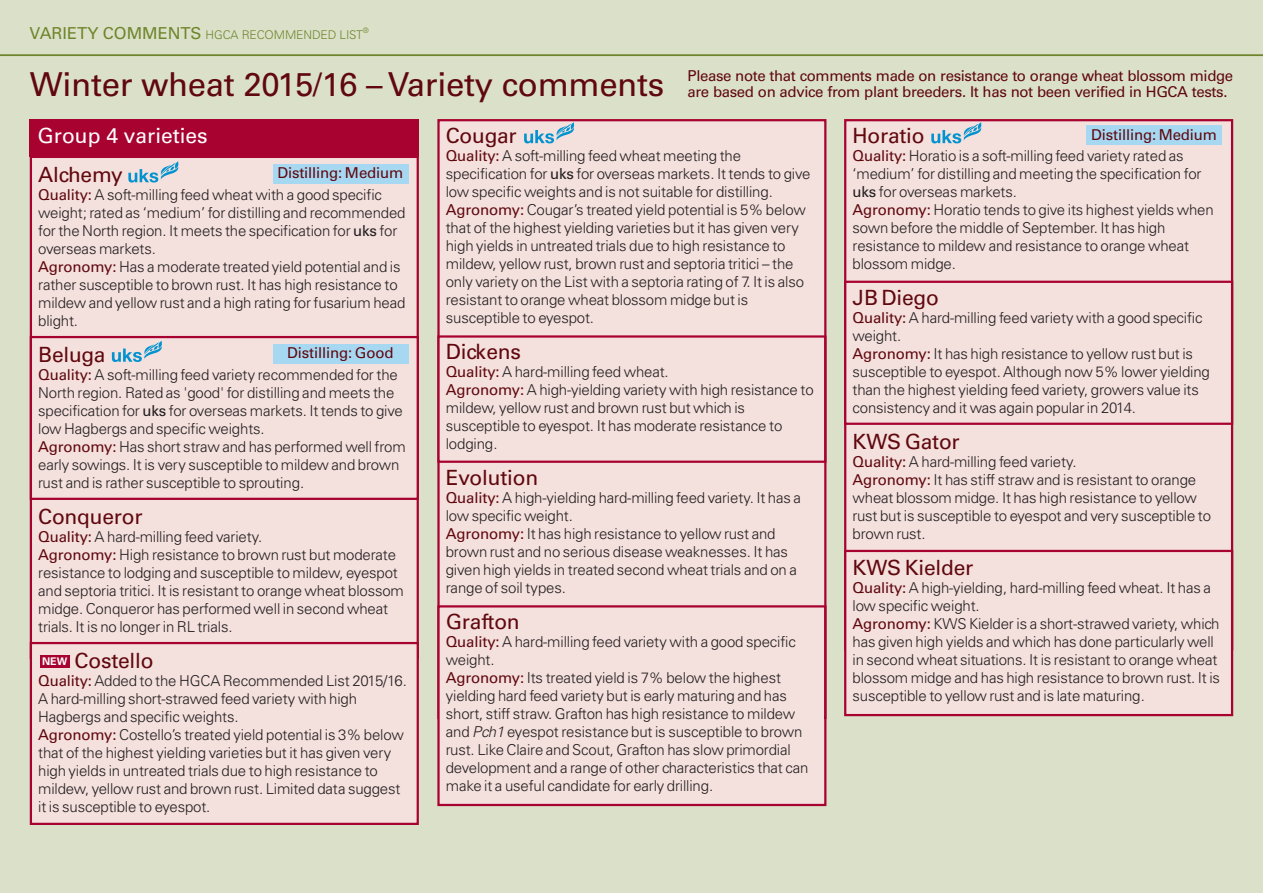
<style>
.page{position:relative;width:1263px;height:893px;background:#dbe1c9}
.page>*{position:absolute;margin:0;border:0;box-sizing:border-box;transform-origin:0 0}
.t1{font:33px "Univers";letter-spacing:-.01em;color:#60080e}
.t2{font:21px "Univers";letter-spacing:-.01em;color:#60080e}
.t3{font:21px "Univers";color:#fff}
.t4{font:300 15px/18px "Univers";letter-spacing:-.01em;color:#231f20}
.t5{font:15px/16.5px "Univers";letter-spacing:-.025em;color:#60080e}
.t6{font:300 12px "Univers";letter-spacing:-.01em;color:#6f852c}
.t7{font:700 10.5px "Univers";color:#fff}
.t8{font:300 7.5px "Univers";color:#6f852c}
.s1{font-weight:400;font-size:16.5px}
.s2{font-weight:400;color:#60080e}
.s3{font-weight:400}
.s4{font-style:italic}
</style>
<div class="page">
<hr style="left:0;top:55px;width:1263px;height:1px;background:#6f852c">
<div style="left:846px;top:121px;width:385px;height:527px;background:#f4e0dd"></div>
<div style="left:844px;top:281px;width:389px;height:144px;border:2px solid #a80330"></div>
<div style="left:846px;top:552px;width:385px;height:162px;background:#f4e0dd"></div>
<div style="left:844px;top:550px;width:389px;height:166px;border:2px solid #a80330"></div>
<div style="left:440px;top:121px;width:384px;height:596px;background:#f4e0dd"></div>
<div style="left:437px;top:335px;width:389px;height:128px;border:2px solid #a80330"></div>
<div style="left:440px;top:607px;width:384px;height:197px;background:#f4e0dd"></div>
<div style="left:437px;top:605px;width:389px;height:201px;border:2px solid #a80330"></div>
<div style="left:30px;top:119px;width:389px;height:38px;background:#a80330"></div>
<div style="left:32px;top:158px;width:385px;height:499px;background:#f4e0dd"></div>
<div style="left:30px;top:336px;width:389px;height:164px;border:2px solid #a80330"></div>
<div style="left:32px;top:644px;width:385px;height:179px;background:#f4e0dd"></div>
<div style="left:30px;top:642px;width:389px;height:183px;border:2px solid #a80330"></div>
<div style="left:40px;top:655px;width:30px;height:13px;background:#a80330"></div>
<svg style="left:112px;top:341px;width:50px;height:21px"></svg>
<svg style="left:128px;top:161px;width:50px;height:22px"></svg>
<div style="left:273px;top:164px;width:135px;height:19px;background:#a7d8f2"></div>
<div style="left:1087px;top:126px;width:135px;height:19px;background:#a7d8f2"></div>
<div style="left:273px;top:344px;width:135px;height:19px;background:#a7d8f2"></div>
<svg style="left:524px;top:122px;width:50px;height:21px"></svg>
<svg style="left:931px;top:122px;width:50px;height:21px"></svg>
<p class="t6" style="left:30px;top:30px;width:335px"><span class="s1">VARIETY COMMENTS</span> HGCA RECOMMENDED LIST</p>
<p class="t8" style="left:363px;top:28px;width:7px">®</p>
<h1 class="t1" style="left:30px;top:72px;width:636px">Winter wheat 2015/16 – Variety comments</h1>
<p class="t5" style="left:687px;top:69px;width:547px">Please note that comments made on resistance to orange wheat blossom midge are based on advice from plant breeders. It has not been verified in HGCA tests.</p>
<h2 class="t3" style="left:38px;top:128px;width:172px">Group 4 varieties</h2>
<h2 class="t2" style="left:38px;top:166px;width:86px">Alchemy</h2>
<p class="t4" style="left:38px;top:187px;width:369px"><span class="s2">Quality:</span> A soft-milling feed wheat with a good specific weight; rated as ‘medium’ for distilling and recommended for the North region. It meets the specification for <span class="s3">uks</span> for overseas markets.<br><span class="s2">Agronomy:</span> Has a moderate treated yield potential and is rather susceptible to brown rust. It has high resistance to mildew and yellow rust and a high rating for fusarium head blight.</p>
<h2 class="t2" style="left:38px;top:346px;width:69px">Beluga</h2>
<p class="t4" style="left:38px;top:367px;width:369px"><span class="s2">Quality:</span> A soft-milling feed variety recommended for the North region. Rated as 'good' for distilling and meets the specification for <span class="s3">uks</span> for overseas markets. It tends to give low Hagbergs and specific weights.<br><span class="s2">Agronomy:</span> Has short straw and has performed well from early sowings. It is very susceptible to mildew and brown rust and is rather susceptible to sprouting.</p>
<h2 class="t2" style="left:38px;top:508px;width:106px">Conqueror</h2>
<p class="t4" style="left:38px;top:529px;width:367px"><span class="s2">Quality:</span> A hard-milling feed variety.<br><span class="s2">Agronomy:</span> High resistance to brown rust but moderate resistance to lodging and susceptible to mildew, eyespot and septoria tritici. It is resistant to orange wheat blossom midge. Conqueror has performed well in second wheat trials. It is no longer in RL trials.</p>
<h2 class="t2" style="left:75px;top:652px;width:80px">Costello</h2>
<p class="t4" style="left:38px;top:673px;width:370px"><span class="s2">Quality:</span> Added to the HGCA Recommended List 2015/16.<br>A hard-milling short-strawed feed variety with high Hagbergs and specific weights.<br><span class="s2">Agronomy:</span> Costello’s treated yield potential is 3% below that of the highest yielding varieties but it has given very high yields in untreated trials due to high resistance to mildew, yellow rust and brown rust. Limited data suggest it is susceptible to eyespot.</p>
<p class="t5" style="left:277px;top:166px;width:127px">Distilling: Medium</p>
<p class="t5" style="left:287px;top:346px;width:108px">Distilling: Good</p>
<p class="t7" style="left:42px;top:657px;width:27px">NEW</p>
<h2 class="t2" style="left:446px;top:128px;width:72px">Cougar</h2>
<p class="t4" style="left:446px;top:148px;width:366px"><span class="s2">Quality:</span> A soft-milling feed wheat meeting the specification for <span class="s3">uks</span> for overseas markets. It tends to give low specific weights and is not suitable for distilling.<br><span class="s2">Agronomy:</span> Cougar’s treated yield potential is 5% below that of the highest yielding varieties but it has given very high yields in untreated trials due to high resistance to mildew, yellow rust, brown rust and septoria tritici – the only variety on the List with a septoria rating of 7. It is also resistant to orange wheat blossom midge but is susceptible to eyespot.</p>
<h2 class="t2" style="left:446px;top:344px;width:77px">Dickens</h2>
<p class="t4" style="left:446px;top:364px;width:369px"><span class="s2">Quality:</span> A hard-milling feed wheat.<br><span class="s2">Agronomy:</span> A high-yielding variety with high resistance to mildew, yellow rust and brown rust but which is susceptible to eyespot. It has moderate resistance to lodging.</p>
<h2 class="t2" style="left:446px;top:470px;width:94px">Evolution</h2>
<p class="t4" style="left:446px;top:490px;width:357px"><span class="s2">Quality:</span> A high-yielding hard-milling feed variety. It has a low specific weight.<br><span class="s2">Agronomy:</span> It has high resistance to yellow rust and brown rust and no serious disease weaknesses. It has given high yields in treated second wheat trials and on a range of soil types.</p>
<h2 class="t2" style="left:446px;top:614px;width:75px">Grafton</h2>
<p class="t4" style="left:446px;top:634px;width:364px"><span class="s2">Quality:</span> A hard-milling feed variety with a good specific weight.<br><span class="s2">Agronomy:</span> Its treated yield is 7% below the highest yielding hard feed variety but is early maturing and has short, stiff straw. Grafton has high resistance to mildew and <span class="s4">Pch1</span> eyespot resistance but is susceptible to brown rust. Like Claire and Scout, Grafton has slow primordial development and a range of other characteristics that can make it a useful candidate for early drilling.</p>
<h2 class="t2" style="left:852px;top:128px;width:74px">Horatio</h2>
<p class="t4" style="left:852px;top:148px;width:363px"><span class="s2">Quality:</span> Horatio is a soft-milling feed variety rated as ‘medium’ for distilling and meeting the specification for <span class="s3">uks</span> for overseas markets.<br><span class="s2">Agronomy:</span> Horatio tends to give its highest yields when sown before the middle of September. It has high resistance to mildew and resistance to orange wheat blossom midge.</p>
<h2 class="t2" style="left:852px;top:290px;width:88px">JB Diego</h2>
<p class="t4" style="left:852px;top:310px;width:359px"><span class="s2">Quality:</span> A hard-milling feed variety with a good specific weight.<br><span class="s2">Agronomy:</span> It has high resistance to yellow rust but is susceptible to eyespot. Although now 5% lower yielding than the highest yielding feed variety, growers value its consistency and it was again popular in 2014.</p>
<h2 class="t2" style="left:852px;top:434px;width:109px">KWS Gator</h2>
<p class="t4" style="left:852px;top:454px;width:360px"><span class="s2">Quality:</span> A hard-milling feed variety.<br><span class="s2">Agronomy:</span> It has stiff straw and is resistant to orange wheat blossom midge. It has high resistance to yellow rust but is susceptible to eyespot and very susceptible to brown rust.</p>
<h2 class="t2" style="left:852px;top:560px;width:122px">KWS Kielder</h2>
<p class="t4" style="left:852px;top:580px;width:369px"><span class="s2">Quality:</span> A high-yielding, hard-milling feed wheat. It has a low specific weight.<br><span class="s2">Agronomy:</span> KWS Kielder is a short-strawed variety, which has given high yields and which has done particularly well in second wheat situations. It is resistant to orange wheat blossom midge and has high resistance to brown rust. It is susceptible to yellow rust and is late maturing.</p>
<p class="t5" style="left:1091px;top:127px;width:127px">Distilling: Medium</p>
</div>
